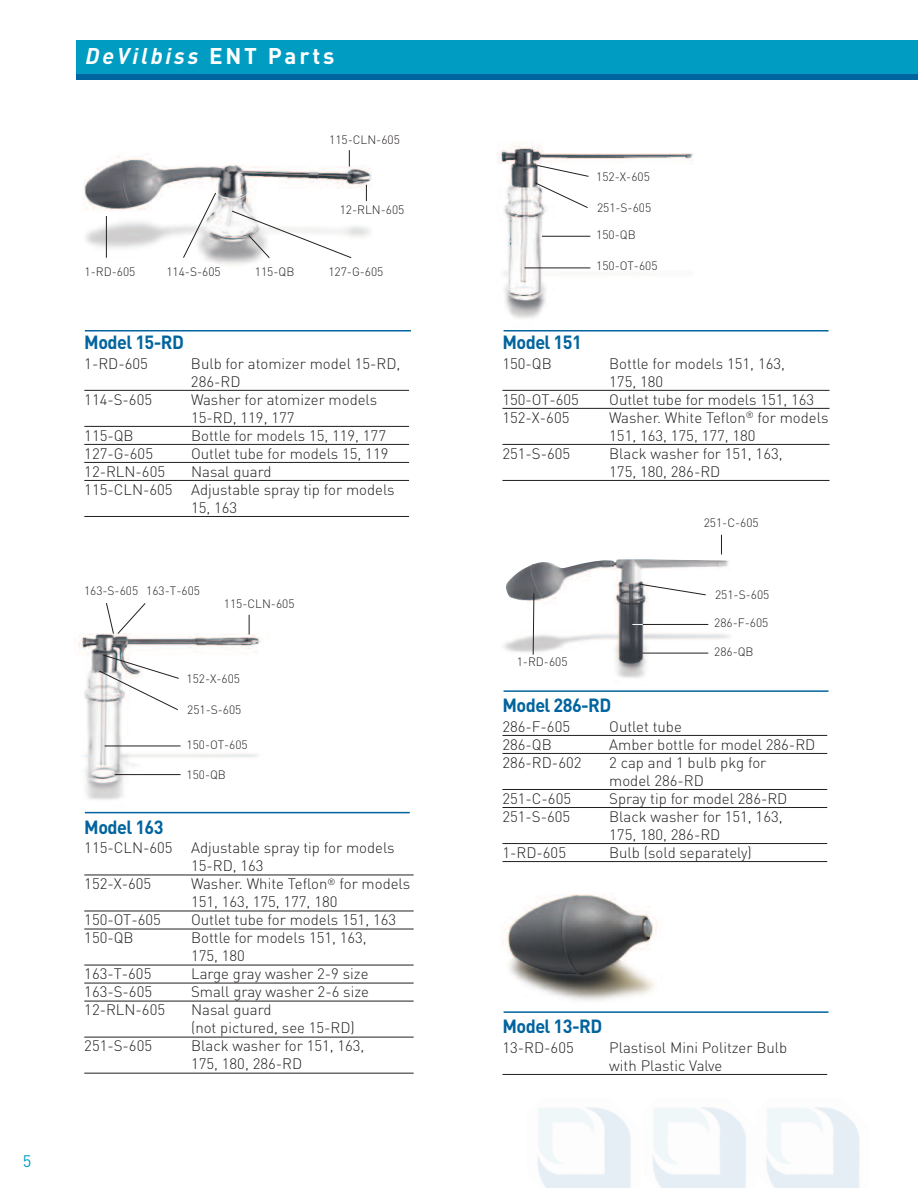
<style>
.page{position:relative;width:918px;height:1188px;background:#fff}
.page>*{position:absolute;margin:0;border:0;box-sizing:border-box;transform-origin:0 0}
.t1{font:italic 700 22.5px "DIN";letter-spacing:.125em;color:#fff}
.t2{font:700 18.9px "DIN";letter-spacing:-.03em;color:#00649e;scale:.95 1}
.t3{font:16.5px "DIN";color:#009cc2}
.t4{font:300 15px/18px "DIN";color:#231f20}
.t5{font:300 12px "DIN";color:#231f20}
.s1{font-style:normal}
</style>
<div class="page">
<div style="left:76px;top:46px;width:842px;height:34px;background:#00649e"></div>
<img style="left:83px;top:150px;width:289px;height:115px">
<div style="left:76px;top:40px;width:842px;height:34px;background:#009cc2"></div>
<img style="left:497px;top:141px;width:197px;height:178px">
<img style="left:78px;top:633px;width:183px;height:167px">
<img style="left:503px;top:559px;width:226px;height:119px">
<hr style="left:84px;top:390px;width:325px;height:1px;background:#231f20">
<hr style="left:84px;top:426px;width:325px;height:1px;background:#231f20">
<hr style="left:84px;top:444px;width:325px;height:1px;background:#231f20">
<hr style="left:84px;top:462px;width:325px;height:1px;background:#231f20">
<hr style="left:84px;top:480px;width:325px;height:1px;background:#231f20">
<hr style="left:84px;top:516px;width:325px;height:1px;background:#231f20">
<hr style="left:502px;top:390px;width:328px;height:1px;background:#231f20">
<hr style="left:502px;top:408px;width:328px;height:1px;background:#231f20">
<hr style="left:502px;top:444px;width:328px;height:1px;background:#231f20">
<hr style="left:502px;top:480px;width:328px;height:1px;background:#231f20">
<hr style="left:84px;top:875px;width:330px;height:1px;background:#231f20">
<hr style="left:84px;top:911px;width:330px;height:1px;background:#231f20">
<hr style="left:84px;top:929px;width:330px;height:1px;background:#231f20">
<hr style="left:84px;top:965px;width:330px;height:1px;background:#231f20">
<hr style="left:84px;top:983px;width:330px;height:1px;background:#231f20">
<hr style="left:84px;top:1001px;width:330px;height:1px;background:#231f20">
<hr style="left:84px;top:1037px;width:330px;height:1px;background:#231f20">
<hr style="left:84px;top:1073px;width:330px;height:1px;background:#231f20">
<hr style="left:502px;top:735px;width:325px;height:1px;background:#231f20">
<hr style="left:502px;top:753px;width:325px;height:1px;background:#231f20">
<hr style="left:502px;top:789px;width:325px;height:1px;background:#231f20">
<hr style="left:502px;top:807px;width:325px;height:1px;background:#231f20">
<hr style="left:502px;top:843px;width:325px;height:1px;background:#231f20">
<hr style="left:502px;top:861px;width:325px;height:1px;background:#231f20">
<img style="left:502px;top:894px;width:156px;height:107px">
<hr style="left:85px;top:330px;width:326px;height:2px;background:#00649e">
<hr style="left:504px;top:330px;width:325px;height:2px;background:#00649e">
<hr style="left:85px;top:812px;width:325px;height:1px;background:#00649e">
<hr style="left:504px;top:690px;width:325px;height:2px;background:#00649e">
<hr style="left:502px;top:1074px;width:325px;height:1px;background:#231f20">
<hr style="left:504px;top:1011px;width:325px;height:2px;background:#00649e">
<img style="left:766px;top:1107px;width:94px;height:81px">
<img style="left:653px;top:1107px;width:93px;height:81px">
<img style="left:537px;top:1107px;width:94px;height:81px">
<hr style="left:106px;top:216px;width:1px;height:42px;background:#231f20">
<svg style="left:532px;top:593px;width:3px;height:62px"></svg>
<svg style="left:249px;top:615px;width:1px;height:20px"></svg>
<svg style="left:106px;top:603px;width:40px;height:32px"></svg>
<hr style="left:525px;top:268px;width:65px;height:1px;background:#231f20">
<svg style="left:721px;top:535px;width:1px;height:19px"></svg>
<hr style="left:115px;top:774px;width:66px;height:1px;background:#231f20">
<hr style="left:105px;top:746px;width:76px;height:1px;background:#231f20">
<hr style="left:642px;top:653px;width:66px;height:1px;background:#231f20">
<hr style="left:632px;top:624px;width:76px;height:1px;background:#231f20">
<hr style="left:542px;top:236px;width:48px;height:1px;background:#231f20">
<svg style="left:366px;top:185px;width:1px;height:16px"></svg>
<svg style="left:349px;top:150px;width:1px;height:16px"></svg>
<svg style="left:182px;top:192px;width:35px;height:67px"></svg>
<svg style="left:231px;top:210px;width:121px;height:49px"></svg>
<svg style="left:98px;top:654px;width:82px;height:57px"></svg>
<svg style="left:534px;top:165px;width:55px;height:44px"></svg>
<svg style="left:639px;top:583px;width:68px;height:13px"></svg>
<p class="t3" style="left:23px;top:1151px;width:10px">5</p>
<h1 class="t1" style="left:86px;top:42px;width:250px">DeVilbiss <span class="s1">ENT Parts</span></h1>
<p class="t5" style="left:329px;top:133px;width:72px">115-CLN-605</p>
<p class="t5" style="left:340px;top:202px;width:66px">12-RLN-605</p>
<p class="t5" style="left:85px;top:264px;width:52px">1-RD-605</p>
<p class="t5" style="left:166px;top:264px;width:56px">114-S-605</p>
<p class="t5" style="left:255px;top:264px;width:41px">115-QB</p>
<p class="t5" style="left:328px;top:264px;width:57px">127-G-605</p>
<p class="t2" style="left:84px;top:331px;width:106px">Model 15-RD</p>
<p class="t4" style="left:84px;top:354px;width:65px">1-RD-605</p>
<p class="t4" style="left:191px;top:354px;width:211px">Bulb for atomizer model 15-RD,<br>286-RD</p>
<p class="t4" style="left:84px;top:390px;width:69px">114-S-605</p>
<p class="t4" style="left:191px;top:390px;width:188px">Washer for atomizer models<br>15-RD, 119, 177</p>
<p class="t4" style="left:84px;top:426px;width:51px">115-QB</p>
<p class="t4" style="left:191px;top:426px;width:196px">Bottle for models 15, 119, 177</p>
<p class="t4" style="left:84px;top:444px;width:70px">127-G-605</p>
<p class="t4" style="left:191px;top:444px;width:199px">Outlet tube for models 15, 119</p>
<p class="t4" style="left:84px;top:462px;width:82px">12-RLN-605</p>
<p class="t4" style="left:191px;top:462px;width:82px">Nasal guard</p>
<p class="t4" style="left:84px;top:480px;width:312px">115-CLN-605 Adjustable spray tip for models</p>
<p class="t4" style="left:191px;top:498px;width:48px">15, 163</p>
<p class="t5" style="left:84px;top:584px;width:118px">163-S-605 163-T-605</p>
<p class="t5" style="left:224px;top:596px;width:72px">115-CLN-605</p>
<p class="t5" style="left:187px;top:672px;width:55px">152-X-605</p>
<p class="t5" style="left:187px;top:702px;width:56px">251-S-605</p>
<p class="t5" style="left:187px;top:737px;width:63px">150-OT-605</p>
<p class="t5" style="left:187px;top:767px;width:41px">150-QB</p>
<p class="t2" style="left:84px;top:816px;width:85px">Model 163</p>
<p class="t4" style="left:84px;top:838px;width:312px">115-CLN-605 Adjustable spray tip for models</p>
<p class="t4" style="left:191px;top:856px;width:74px">15-RD, 163</p>
<p class="t4" style="left:84px;top:874px;width:68px">152-X-605</p>
<p class="t4" style="left:191px;top:874px;width:221px">Washer. White Teflon<sup>®</sup> for models<br>151, 163, 175, 177, 180</p>
<p class="t4" style="left:84px;top:910px;width:78px">150-OT-605</p>
<p class="t4" style="left:191px;top:910px;width:207px">Outlet tube for models 151, 163</p>
<p class="t4" style="left:84px;top:928px;width:51px">150-QB</p>
<p class="t4" style="left:191px;top:928px;width:177px">Bottle for models 151, 163,<br>175, 180</p>
<p class="t4" style="left:84px;top:964px;width:69px">163-T-605</p>
<p class="t4" style="left:191px;top:964px;width:179px">Large gray washer 2-9 size</p>
<p class="t4" style="left:84px;top:982px;width:69px">163-S-605</p>
<p class="t4" style="left:191px;top:982px;width:179px">Small gray washer 2-6 size</p>
<p class="t4" style="left:84px;top:1000px;width:82px">12-RLN-605</p>
<p class="t4" style="left:191px;top:1000px;width:165px">Nasal guard<br>(not pictured, see 15-RD)</p>
<p class="t4" style="left:84px;top:1036px;width:69px">251-S-605</p>
<p class="t4" style="left:191px;top:1036px;width:175px">Black washer for 151, 163,<br>175, 180, 286-RD</p>
<p class="t5" style="left:596px;top:170px;width:55px">152-X-605</p>
<p class="t5" style="left:597px;top:200px;width:56px">251-S-605</p>
<p class="t5" style="left:596px;top:228px;width:41px">150-QB</p>
<p class="t5" style="left:596px;top:259px;width:63px">150-OT-605</p>
<p class="t2" style="left:503px;top:331px;width:85px">Model 151</p>
<p class="t4" style="left:502px;top:354px;width:51px">150-QB</p>
<p class="t4" style="left:609px;top:354px;width:177px">Bottle for models 151, 163,<br>175, 180</p>
<p class="t4" style="left:502px;top:390px;width:78px">150-OT-605</p>
<p class="t4" style="left:609px;top:390px;width:207px">Outlet tube for models 151, 163</p>
<p class="t4" style="left:502px;top:408px;width:68px">152-X-605</p>
<p class="t4" style="left:609px;top:408px;width:221px">Washer. White Teflon<sup>®</sup> for models<br>151, 163, 175, 177, 180</p>
<p class="t4" style="left:502px;top:444px;width:69px">251-S-605</p>
<p class="t4" style="left:609px;top:444px;width:175px">Black washer for 151, 163,<br>175, 180, 286-RD</p>
<p class="t5" style="left:704px;top:516px;width:56px">251-C-605</p>
<p class="t5" style="left:715px;top:588px;width:56px">251-S-605</p>
<p class="t5" style="left:517px;top:654px;width:52px">1-RD-605</p>
<p class="t5" style="left:714px;top:616px;width:56px">286-F-605</p>
<p class="t5" style="left:714px;top:644px;width:41px">286-QB</p>
<p class="t2" style="left:503px;top:694px;width:116px">Model 286-RD</p>
<p class="t4" style="left:502px;top:717px;width:69px">286-F-605</p>
<p class="t4" style="left:609px;top:717px;width:74px">Outlet tube</p>
<p class="t4" style="left:502px;top:735px;width:51px">286-QB</p>
<p class="t4" style="left:609px;top:735px;width:208px">Amber bottle for model 286-RD</p>
<p class="t4" style="left:502px;top:753px;width:81px">286-RD-602</p>
<p class="t4" style="left:609px;top:753px;width:159px">2 cap and 1 bulb pkg for model 286-RD</p>
<p class="t4" style="left:502px;top:789px;width:70px">251-C-605</p>
<p class="t4" style="left:609px;top:789px;width:180px">Spray tip for model 286-RD</p>
<p class="t4" style="left:502px;top:807px;width:69px">251-S-605</p>
<p class="t4" style="left:609px;top:807px;width:175px">Black washer for 151, 163,<br>175, 180, 286-RD</p>
<p class="t4" style="left:502px;top:843px;width:65px">1-RD-605</p>
<p class="t4" style="left:609px;top:843px;width:144px">Bulb (sold separately)</p>
<p class="t2" style="left:503px;top:1015px;width:106px">Model 13-RD</p>
<p class="t4" style="left:502px;top:1038px;width:73px">13-RD-605</p>
<p class="t4" style="left:609px;top:1038px;width:180px">Plastisol Mini Politzer Bulb with Plastic Valve</p>
</div>
